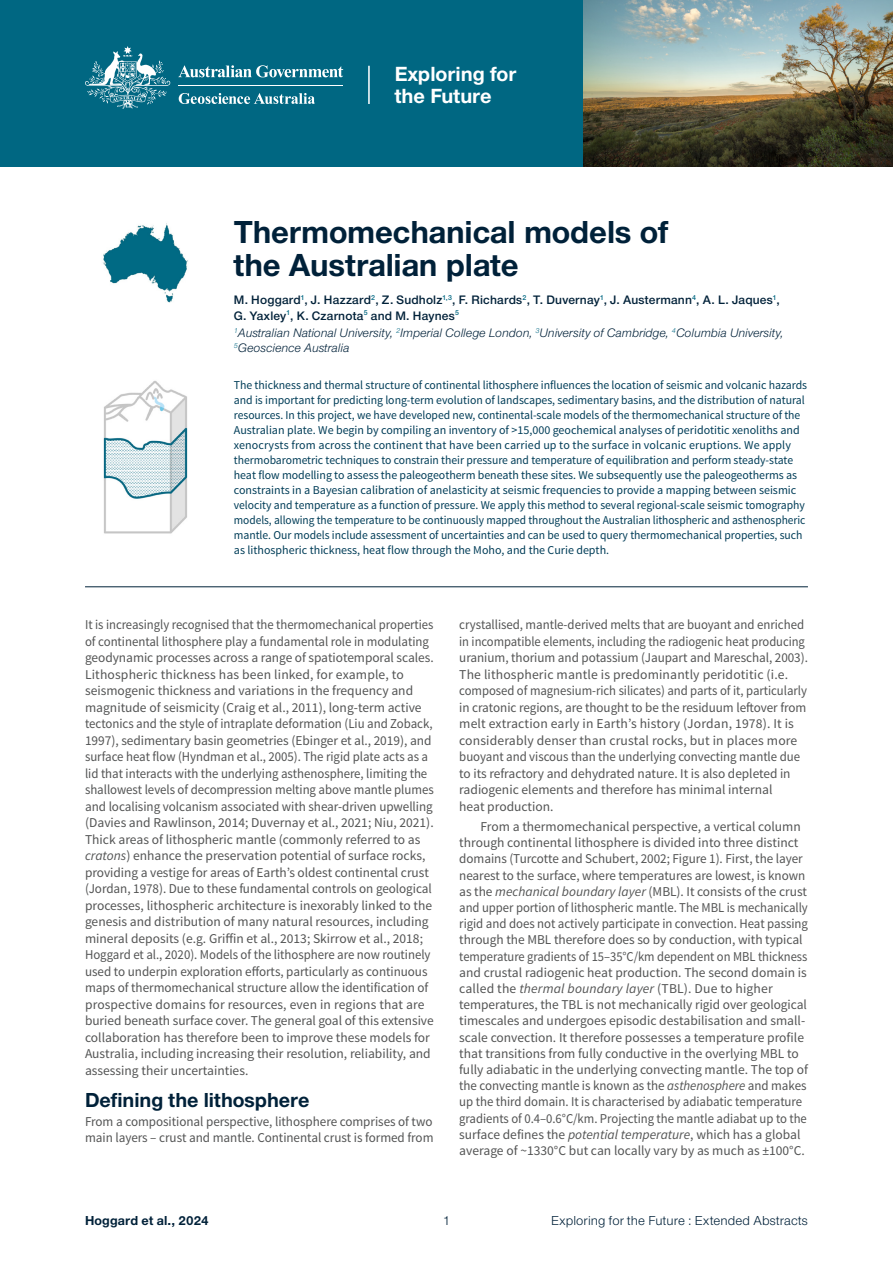
<style>
.page{position:relative;width:893px;height:1263px;background:#fff}
.page>*{position:absolute;margin:0;border:0;box-sizing:border-box;transform-origin:0 0}
.t1{font:700 33px/33px "Nimbus San Nov";letter-spacing:-.005em;color:#002139}
.t2{font:700 21.3px/21.3px "Nimbus San Nov";color:#fff}
.t3{font:700 21px "Nimbus San Nov";color:#002139}
.t4{font:13.5px/16.5px "Source Sans Pro";letter-spacing:-.005em;color:#535454;scale:.94 1}
.t5{font:13.5px/16.2px "Source Sans Pro";letter-spacing:-.005em;color:#535454}
.t6{font:13.5px/16.5px "Source Sans Pro";letter-spacing:-.005em;color:#535454;scale:.95 1}
.t7{font:13.5px "Nimbus San Nov";letter-spacing:.01em;color:#002139}
.t8{font:700 13.5px "Nimbus San Nov";letter-spacing:.01em;color:#002139}
.t9{font:12.75px/15.3px "Nimbus San Nov Sem Bol";letter-spacing:.015em;color:#002139}
.t10{font:italic 12.75px/15.3px "Nimbus San Nov";color:#002139}
.t11{font:12px/15px "Source Sans Pro";letter-spacing:-.005em;color:#003d58}
.s1{font-family:"Source Sans Variable";font-style:italic}
</style>
<div class="page">
<hr style="left:85px;top:586px;width:723px;height:1px;background:#002139">
<div style="left:0;top:0;width:893px;height:167px;background:#006782"></div>
<img style="left:584px;top:0;width:309px;height:167px">
<img style="left:103px;top:381px;width:85px;height:153px">
<img style="left:103px;top:223px;width:85px;height:79px">
<svg style="left:178px;top:65px;width:165px;height:12px"></svg>
<svg style="left:85px;top:46px;width:85px;height:63px"></svg>
<hr style="left:178px;top:85px;width:165px;height:1px;background:#fff">
<svg style="left:179px;top:93px;width:136px;height:11px"></svg>
<hr style="left:368px;top:66px;width:2px;height:38px;background:#fff">
<h2 class="t2" style="left:395px;top:63px;width:123px">Exploring for the Future</h2>
<h1 class="t1" style="left:234px;top:216px;width:436px">Thermomechanical models of the Australian plate</h1>
<p class="t9" style="left:234px;top:292px;width:547px">M. Hoggard<sup>1</sup>, J. Hazzard<sup>2</sup>, Z. Sudholz<sup>1,3</sup>, F. Richards<sup>2</sup>, T. Duvernay<sup>1</sup>, J. Austermann<sup>4</sup>, A. L. Jaques<sup>1</sup>,<br>G. Yaxley<sup>1</sup>, K. Czarnota<sup>5</sup> and M. Haynes<sup>5</sup></p>
<p class="t10" style="left:234px;top:325px;width:551px"><sup>1</sup>Australian National University, <sup>2</sup>Imperial College London, <sup>3</sup>University of Cambridge, <sup>4</sup>Columbia University,<br><sup>5</sup>Geoscience Australia</p>
<p class="t11" style="left:234px;top:377px;width:575px">The thickness and thermal structure of continental lithosphere influences the location of seismic and volcanic hazards and is important for predicting long-term evolution of landscapes, sedimentary basins, and the distribution of natural resources. In this project, we have developed new, continental-scale models of the thermomechanical structure of the Australian plate. We begin by compiling an inventory of &gt;15,000 geochemical analyses of peridotitic xenoliths and xenocrysts from across the continent that have been carried up to the surface in volcanic eruptions. We apply thermobarometric techniques to constrain their pressure and temperature of equilibration and perform steady-state heat flow modelling to assess the paleogeotherm beneath these sites. We subsequently use the paleogeotherms as constraints in a Bayesian calibration of anelasticity at seismic frequencies to provide a mapping between seismic velocity and temperature as a function of pressure. We apply this method to several regional-scale seismic tomography models, allowing the temperature to be continuously mapped throughout the Australian lithospheric and asthenospheric mantle. Our models include assessment of uncertainties and can be used to query thermomechanical properties, such as lithospheric thickness, heat flow through the Moho, and the Curie depth.</p>
<p class="t4" style="left:85px;top:616px;width:372px">It is increasingly recognised that the thermomechanical properties of continental lithosphere play a fundamental role in modulating geodynamic processes across a range of spatiotemporal scales.<br>Lithospheric thickness has been linked, for example, to seismogenic thickness and variations in the frequency and magnitude of seismicity (Craig et al., 2011), long-term active tectonics and the style of intraplate deformation (Liu and Zoback, 1997), sedimentary basin geometries (Ebinger et al., 2019), and surface heat flow (Hyndman et al., 2005). The rigid plate acts as a lid that interacts with the underlying asthenosphere, limiting the shallowest levels of decompression melting above mantle plumes and localising volcanism associated with shear-driven upwelling (Davies and Rawlinson, 2014; Duvernay et al., 2021; Niu, 2021).<br>Thick areas of lithospheric mantle (commonly referred to as <span class="s1">cratons</span>) enhance the preservation potential of surface rocks, providing a vestige for areas of Earth’s oldest continental crust (Jordan, 1978). Due to these fundamental controls on geological processes, lithospheric architecture is inexorably linked to the genesis and distribution of many natural resources, including mineral deposits (e.g. Griffin et al., 2013; Skirrow et al., 2018; Hoggard et al., 2020). Models of the lithosphere are now routinely used to underpin exploration efforts, particularly as continuous maps of thermomechanical structure allow the identification of prospective domains for resources, even in regions that are buried beneath surface cover. The general goal of this extensive collaboration has therefore been to improve these models for Australia, including increasing their resolution, reliability, and assessing their uncertainties.</p>
<h3 class="t3" style="left:85px;top:1088px;width:226px">Defining the lithosphere</h3>
<p class="t5" style="left:85px;top:1113px;width:350px">From a compositional perspective, lithosphere comprises of two main layers – crust and mantle. Continental crust is formed from</p>
<p class="t6" style="left:459px;top:616px;width:369px">crystallised, mantle-derived melts that are buoyant and enriched in incompatible elements, including the radiogenic heat producing uranium, thorium and potassium (Jaupart and Mareschal, 2003).<br>The lithospheric mantle is predominantly peridotitic (i.e. composed of magnesium-rich silicates) and parts of it, particularly in cratonic regions, are thought to be the residuum leftover from melt extraction early in Earth’s history (Jordan, 1978). It is considerably denser than crustal rocks, but in places more buoyant and viscous than the underlying convecting mantle due to its refractory and dehydrated nature. It is also depleted in radiogenic elements and therefore has minimal internal<br>heat production.</p>
<p class="t5" style="left:459px;top:819px;width:350px;text-indent:21px">From a thermomechanical perspective, a vertical column through continental lithosphere is divided into three distinct domains (Turcotte and Schubert, 2002; Figure 1). First, the layer nearest to the surface, where temperatures are lowest, is known as the <span class="s1">mechanical boundary layer</span> (MBL). It consists of the crust and upper portion of lithospheric mantle. The MBL is mechanically rigid and does not actively participate in convection. Heat passing through the MBL therefore does so by conduction, with typical temperature gradients of 15–35°C/km dependent on MBL thickness and crustal radiogenic heat production. The second domain is called the <span class="s1">thermal boundary layer</span> (TBL). Due to higher temperatures, the TBL is not mechanically rigid over geological timescales and undergoes episodic destabilisation and small&shy;scale convection. It therefore possesses a temperature profile that transitions from fully conductive in the overlying MBL to fully adiabatic in the underlying convecting mantle. The top of the convecting mantle is known as the <span class="s1">asthenosphere</span> and makes up the third domain. It is characterised by adiabatic temperature gradients of 0.4–0.6°C/km. Projecting the mantle adiabat up to the surface defines the <span class="s1">potential temperature</span>, which has a global average of ~1330°C but can locally vary by as much as ±100°C.</p>
<p class="t8" style="left:85px;top:1212px;width:125px">Hoggard et al., 2024</p>
<p class="t7" style="left:443px;top:1213px;width:9px">1</p>
<p class="t7" style="left:551px;top:1213px;width:258px">Exploring for the Future : Extended Abstracts</p>
</div>
